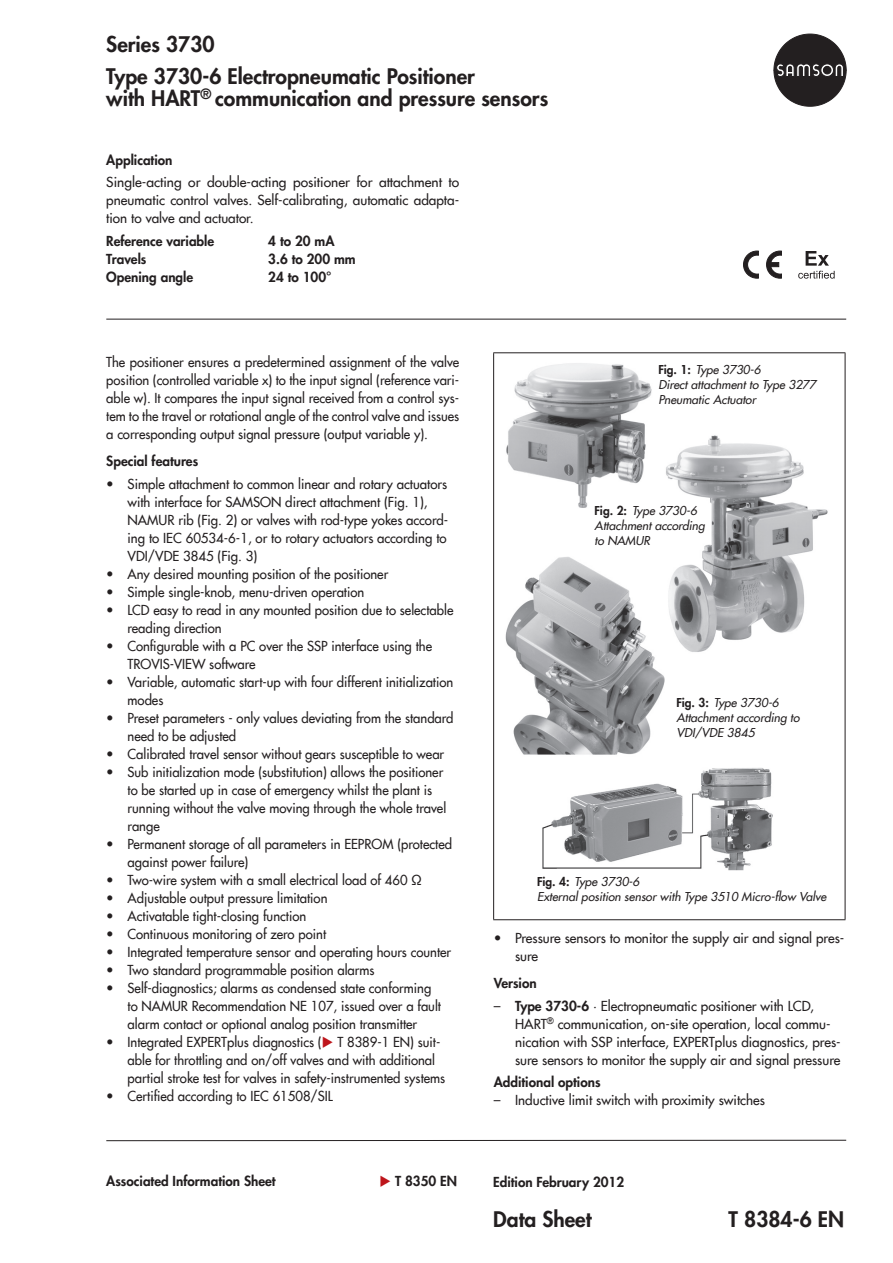
<style>
.page{position:relative;width:893px;height:1263px;background:#fff}
.page>*{position:absolute;margin:0;border:0;box-sizing:border-box;transform-origin:0 0}
.t1{font:800 21px/31.5px "Futura Com";color:#231f20}
.t2{font:500 13.5px/18px "Futura Com";color:#231f20}
.t3{font:800 13.5px "Futura Com";color:#231f20}
.t4{font:italic 500 12px/15px "Futura Com";color:#231f20}
.s1{font-family:"Futura";font-weight:400}
.s2{color:#be151b}
.s3{font-weight:800;font-style:normal}
.s4{font-weight:800}
</style>
<div class="page">
<svg style="left:774px;top:34px;width:72px;height:72px"></svg>
<hr style="left:106px;top:319px;width:740px;height:1px;background:#231f20">
<svg style="left:106px;top:1139px;width:741px;height:2px"></svg>
<hr style="left:493px;top:352px;width:352px;height:1px;background:#231f20">
<hr style="left:493px;top:353px;width:1px;height:566px;background:#231f20">
<hr style="left:845px;top:353px;width:1px;height:566px;background:#231f20">
<hr style="left:493px;top:919px;width:352px;height:1px;background:#231f20">
<img style="left:542px;top:768px;width:231px;height:102px">
<img style="left:506px;top:363px;width:146px;height:145px">
<img style="left:505px;top:557px;width:160px;height:198px">
<img style="left:664px;top:435px;width:164px;height:218px">
<svg style="left:743px;top:251px;width:15px;height:27px"></svg>
<svg style="left:766px;top:251px;width:15px;height:27px"></svg>
<div style="left:768px;top:263px;width:11px;height:4px;background:#231f20;border:1px solid #231f20"></div>
<svg style="left:798px;top:251px;width:37px;height:28px"></svg>
<h1 class="t1" style="left:106px;top:28px;width:370px">Series 3730<br>Type 3730-6 Electropneumatic Positioner</h1>
<h1 class="t1" style="left:106px;top:82px;width:443px">with HART<sup>®</sup> communication and pressure sensors</h1>
<p class="t3" style="left:106px;top:149px;width:68px">Application</p>
<p class="t2" style="left:106px;top:172px;width:354px;text-align:justify">Single-acting or double-acting positioner for attachment to pneumatic control valves. Self-calibrating, automatic adapta&shy;tion to valve and actuator.</p>
<p class="t3" style="left:106px;top:230px;width:109px">Reference variable</p>
<p class="t3" style="left:268px;top:230px;width:68px">4 to 20 mA</p>
<p class="t3" style="left:106px;top:248px;width:42px">Travels</p>
<p class="t3" style="left:268px;top:248px;width:89px">3.6 to 200 mm</p>
<p class="t3" style="left:106px;top:266px;width:88px">Opening angle</p>
<p class="t3" style="left:268px;top:266px;width:65px">24 to 100°</p>
<p class="t2" style="left:106px;top:352px;width:354px;text-align:justify">The positioner ensures a predetermined assignment of the valve position (controlled variable x) to the input signal (reference vari&shy;able w). It compares the input signal received from a control sys&shy;tem to the travel or rotational angle of the control valve and issues a corresponding output signal pressure (output variable y).</p>
<p class="t3" style="left:106px;top:451px;width:93px">Special features</p>
<p class="t2" style="left:128px;top:474px;width:322px;text-indent:-21px"><span class="s1">•</span> Simple attachment to common linear and rotary actuators with interface for SAMSON direct attachment (Fig. 1), NAMUR rib (Fig. 2) or valves with rod-type yokes accord&shy;ing to IEC 60534-6-1, or to rotary actuators according to VDI/VDE 3845 (Fig. 3)</p>
<p class="t2" style="left:106px;top:564px;width:283px"><span class="s1">•</span> Any desired mounting position of the positioner</p>
<p class="t2" style="left:106px;top:582px;width:260px"><span class="s1">•</span> Simple single-knob, menu-driven operation</p>
<p class="t2" style="left:128px;top:600px;width:327px;text-indent:-21px"><span class="s1">•</span> LCD easy to read in any mounted position due to selectable reading direction</p>
<p class="t2" style="left:128px;top:636px;width:306px;text-indent:-21px"><span class="s1">•</span> Configurable with a PC over the SSP interface using the<br>TROVIS-VIEW software</p>
<p class="t2" style="left:128px;top:672px;width:327px;text-indent:-21px"><span class="s1">•</span> Variable, automatic start-up with four different initialization modes</p>
<p class="t2" style="left:128px;top:708px;width:327px;text-indent:-21px"><span class="s1">•</span> Preset parameters - only values deviating from the standard need to be adjusted</p>
<p class="t2" style="left:106px;top:744px;width:339px"><span class="s1">•</span> Calibrated travel sensor without gears susceptible to wear</p>
<p class="t2" style="left:128px;top:762px;width:320px;text-indent:-21px"><span class="s1">•</span> Sub initialization mode (substitution) allows the positioner to be started up in case of emergency whilst the plant is running without the valve moving through the whole travel range</p>
<p class="t2" style="left:128px;top:834px;width:326px;text-indent:-21px"><span class="s1">•</span> Permanent storage of all parameters in EEPROM (protected against power failure)</p>
<p class="t2" style="left:106px;top:870px;width:317px"><span class="s1">•</span> Two-wire system with a small electrical load of 460 Ω</p>
<p class="t2" style="left:106px;top:888px;width:223px"><span class="s1">•</span> Adjustable output pressure limitation</p>
<p class="t2" style="left:106px;top:906px;width:202px"><span class="s1">•</span> Activatable tight-closing function</p>
<p class="t2" style="left:106px;top:924px;width:221px"><span class="s1">•</span> Continuous monitoring of zero point</p>
<p class="t2" style="left:106px;top:942px;width:346px"><span class="s1">•</span> Integrated temperature sensor and operating hours counter</p>
<p class="t2" style="left:106px;top:960px;width:270px"><span class="s1">•</span> Two standard programmable position alarms</p>
<p class="t2" style="left:128px;top:978px;width:315px;text-indent:-21px"><span class="s1">•</span> Self-diagnostics; alarms as condensed state conforming to NAMUR Recommendation NE 107, issued over a fault alarm contact or optional analog position transmitter</p>
<p class="t2" style="left:128px;top:1032px;width:319px;text-indent:-21px"><span class="s1">•</span> Integrated EXPERTplus diagnostics (<span class="s2">◆</span> T 8389-1 EN) suit&shy;able for throttling and on/off valves and with additional partial stroke test for valves in safety-instrumented systems</p>
<p class="t2" style="left:106px;top:1086px;width:228px"><span class="s1">•</span> Certified according to IEC 61508/SIL</p>
<p class="t4" style="left:658px;top:361px;width:159px"><span class="s3">Fig. 1:</span> Type 3730-6<br>Direct attachment to Type 3277<br>Pneumatic Actuator</p>
<p class="t4" style="left:595px;top:503px;width:112px"><span class="s3">Fig. 2:</span> Type 3730-6<br>Attachment according to NAMUR</p>
<p class="t4" style="left:676px;top:695px;width:125px"><span class="s3">Fig. 3:</span> Type 3730-6<br>Attachment according to<br>VDI/VDE 3845</p>
<p class="t4" style="left:537px;top:873px;width:291px"><span class="s3">Fig. 4:</span> Type 3730-6<br>External position sensor with Type 3510 Micro-flow Valve</p>
<p class="t2" style="left:515px;top:928px;width:331px;text-indent:-21px"><span class="s1">•</span> Pressure sensors to monitor the supply air and signal pres&shy;sure</p>
<p class="t3" style="left:494px;top:973px;width:44px">Version</p>
<p class="t2" style="left:515px;top:996px;width:327px;text-indent:-21px"><span class="s1">–</span> <span class="s4">Type 3730-6</span> · Electropneumatic positioner with LCD, HART<sup>®</sup> communication, on-site operation, local commu&shy;nication with SSP interface, EXPERTplus diagnostics, pres&shy;sure sensors to monitor the supply air and signal pressure</p>
<p class="t3" style="left:494px;top:1072px;width:108px">Additional options</p>
<p class="t2" style="left:494px;top:1090px;width:273px"><span class="s1">–</span> Inductive limit switch with proximity switches</p>
<p class="t3" style="left:106px;top:1171px;width:171px">Associated Information Sheet</p>
<p class="t3" style="left:379px;top:1171px;width:79px"><span class="s2">◆</span> T 8350 EN</p>
<p class="t3" style="left:493px;top:1172px;width:132px">Edition February 2012</p>
<h1 class="t1" style="left:493px;top:1203px;width:100px">Data Sheet</h1>
<h1 class="t1" style="left:729px;top:1203px;width:117px">T 8384-6 EN</h1>
</div>
